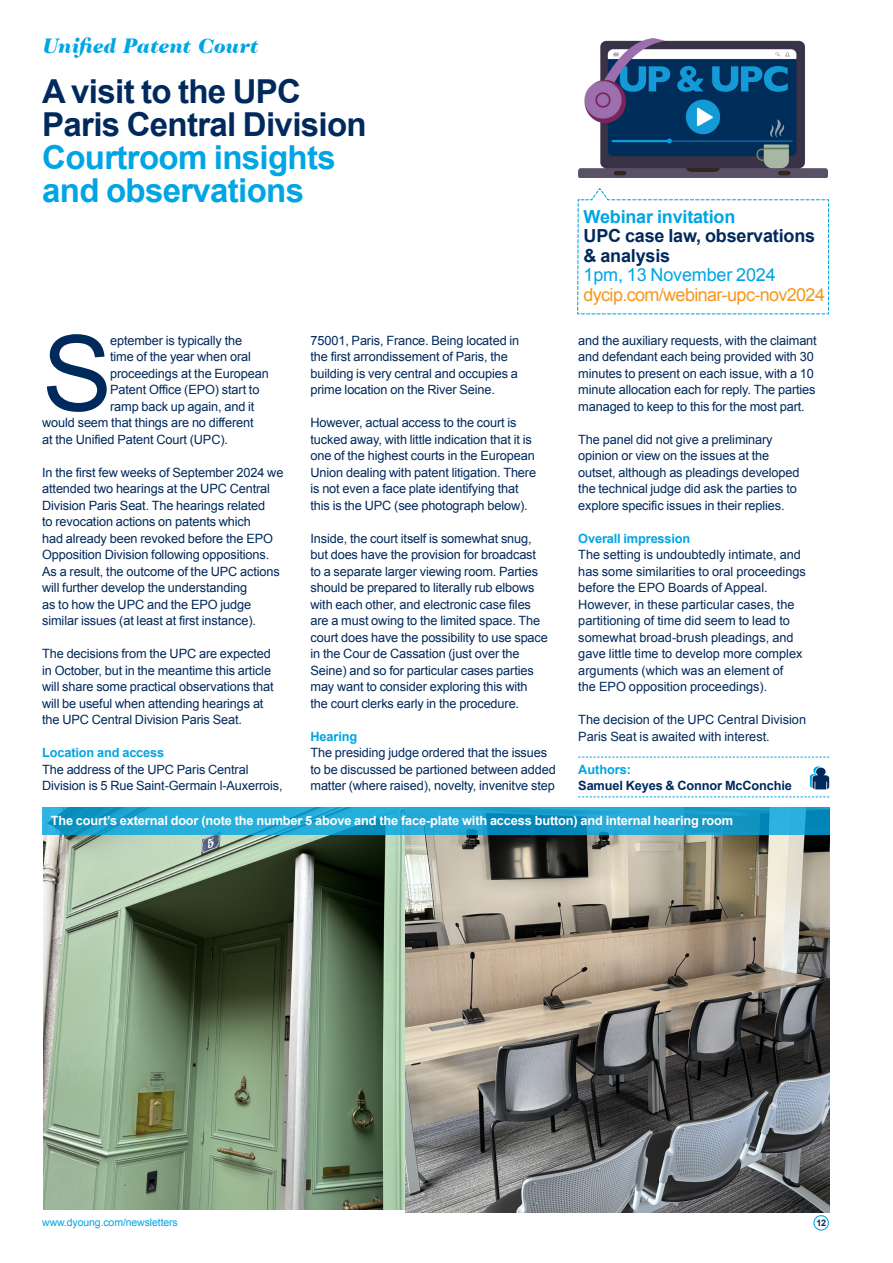
<style>
.page{position:relative;width:893px;height:1263px;background:#fff}
.page>*{position:absolute;margin:0;border:0;box-sizing:border-box;transform-origin:0 0}
.Author_Name{font:105px "Arial";color:#00295c}
.Main_Header_Level_1_Dark_Blue{font:700 33px "Arial";letter-spacing:-.02em;color:#00295c}
.Main_Header_Level_1_Dark_Blue-2{font:700 33px/33px "Arial";letter-spacing:-.02em;color:#00a5e3}
.t1{font:italic 900 21px "Caslon Two Twenty Four";letter-spacing:.01em;color:#00a5e3}
.Paragraph_Style_1{font:700 18px/19.5px "Arial";letter-spacing:-.01em;color:#00295c}
.Paragraph_Style_1-2{font:18px "Arial";letter-spacing:-.035em;color:#f7971d}
.Paragraph_Style_1-3{font:18px "Arial";letter-spacing:-.01em;color:#00a5e3}
.Paragraph_Style_1-4{font:700 18px "Arial";letter-spacing:-.01em;color:#00a5e3}
.Author_Name-2{font:12.75px/16.5px "Arial";letter-spacing:-.01em;color:#00295c}
.t2{font:700 12.75px "Arial";letter-spacing:-.01em;color:#fff}
.Author_Name-3{font:700 12.75px "Arial";letter-spacing:-.01em;color:#00a5e3}
.Author_Name-4{font:700 12.75px "Arial";letter-spacing:-.01em;color:#00295c}
.Author_Small_Sub-Header{font:700 12.75px "Arial";letter-spacing:-.005em;color:#00a5e3}
.URL_Footer{font:10.5px "Arial";letter-spacing:-.01em;color:#00a5e3}
.t3{font:700 9px "Arial";color:#00295c}
</style>
<div class="page">
<svg style="left:578px;top:757px;width:251px;height:1px"></svg>
<svg style="left:578px;top:796px;width:251px;height:1px"></svg>
<svg style="left:813px;top:1215px;width:16px;height:15px"></svg>
<img style="left:43px;top:835px;width:362px;height:375px">
<img style="left:405px;top:835px;width:424px;height:377px">
<svg style="left:42px;top:807px;width:787px;height:28px;background:#1ca1cf"></svg>
<svg style="left:810px;top:766px;width:19px;height:23px"></svg>
<img style="left:578px;top:39px;width:250px;height:139px">
<svg style="left:577px;top:188px;width:253px;height:127px"></svg>
<p class="t1" style="left:42px;top:34px;width:217px">Unified Patent Court</p>
<p class="Main_Header_Level_1_Dark_Blue" style="left:42px;top:70px;width:260px">A visit to the UPC</p>
<p class="Main_Header_Level_1_Dark_Blue" style="left:42px;top:103px;width:326px">Paris Central Division</p>
<p class="Main_Header_Level_1_Dark_Blue-2" style="left:42px;top:142px;width:295px">Courtroom insights and observations</p>
<p class="Paragraph_Style_1-4" style="left:583px;top:204px;width:153px">Webinar invitation</p>
<p class="Paragraph_Style_1" style="left:583px;top:227px;width:233px">UPC case law, observations &amp; analysis</p>
<p class="Paragraph_Style_1-3" style="left:583px;top:263px;width:194px">1pm, 13 November 2024</p>
<p class="Paragraph_Style_1-2" style="left:583px;top:283px;width:243px">dycip.com/webinar-upc-nov2024</p>
<p class="Author_Name" style="left:42px;top:305px;width:72px">S</p>
<p class="Author_Name-2" style="left:110px;top:332px;width:134px">eptember is typically the</p>
<p class="Author_Name-2" style="left:310px;top:332px;width:210px">75001, Paris, France. Being located in the first arrondissement of Paris, the building is very central and occupies a prime location on the River Seine.</p>
<p class="Author_Name-2" style="left:310px;top:414px;width:227px">However, actual access to the court is tucked away, with little indication that it is one of the highest courts in the European Union dealing with patent litigation. There is not even a face plate identifying that this is the UPC (see photograph below).</p>
<p class="Author_Name-2" style="left:310px;top:530px;width:239px">Inside, the court itself is somewhat snug, but does have the provision for broadcast to a separate larger viewing room. Parties should be prepared to literally rub elbows with each other, and electronic case files are a must owing to the limited space. The court does have the possibility to use space in the Cour de Cassation (just over the Seine) and so for particular cases parties may want to consider exploring this with the court clerks early in the procedure.</p>
<p class="Author_Name-3" style="left:310px;top:728px;width:48px">Hearing</p>
<p class="Author_Name-2" style="left:310px;top:744px;width:247px">The presiding judge ordered that the issues to be discussed be partioned between added matter (where raised), novelty, invenitve step</p>
<p class="t2" style="left:51px;top:812px;width:684px">The court’s external door (note the number 5 above and the face-plate with access button) and internal hearing room</p>
<p class="Author_Name-2" style="left:578px;top:332px;width:240px">and the auxiliary requests, with the claimant and defendant each being provided with 30 minutes to present on each issue, with a 10 minute allocation each for reply. The parties managed to keep to this for the most part.</p>
<p class="Author_Name-2" style="left:578px;top:431px;width:223px">The panel did not give a preliminary opinion or view on the issues at the outset, although as pleadings developed the technical judge did ask the parties to explore specific issues in their replies.</p>
<p class="Author_Name-3" style="left:578px;top:530px;width:114px">Overall impression</p>
<p class="Author_Name-2" style="left:578px;top:546px;width:229px">The setting is undoubtedly intimate, and has some similarities to oral proceedings before the EPO Boards of Appeal.<br>However, in these particular cases, the partitioning of time did seem to lead to somewhat broad-brush pleadings, and gave little time to develop more complex arguments (which was an element of<br>the EPO opposition proceedings).</p>
<p class="Author_Name-2" style="left:578px;top:711px;width:229px">The decision of the UPC Central Division<br>Paris Seat is awaited with interest.</p>
<p class="Author_Small_Sub-Header" style="left:578px;top:761px;width:54px">Authors:</p>
<p class="Author_Name-4" style="left:578px;top:777px;width:215px">Samuel Keyes &amp; Connor McConchie</p>
<p class="Author_Name-2" style="left:110px;top:348px;width:142px">time of the year when oral</p>
<p class="Author_Name-2" style="left:110px;top:365px;width:160px">proceedings at the European</p>
<p class="Author_Name-2" style="left:110px;top:381px;width:151px">Patent Office (EPO) start to</p>
<p class="Author_Name-2" style="left:110px;top:398px;width:146px">ramp back up again, and it</p>
<p class="Author_Name-2" style="left:42px;top:414px;width:213px">would seem that things are no different</p>
<p class="Author_Name-2" style="left:42px;top:431px;width:187px">at the Unified Patent Court (UPC).</p>
<p class="Author_Name-2" style="left:42px;top:464px;width:243px">In the first few weeks of September 2024 we attended two hearings at the UPC Central Division Paris Seat. The hearings related<br>to revocation actions on patents which<br>had already been revoked before the EPO Opposition Division following oppositions.<br>As a result, the outcome of the UPC actions will further develop the understanding<br>as to how the UPC and the EPO judge similar issues (at least at first instance).</p>
<p class="Author_Name-2" style="left:42px;top:645px;width:233px">The decisions from the UPC are expected in October, but in the meantime this article will share some practical observations that will be useful when attending hearings at the UPC Central Division Paris Seat.</p>
<p class="Author_Name-3" style="left:42px;top:744px;width:124px">Location and access</p>
<p class="Author_Name-2" style="left:42px;top:761px;width:242px">The address of the UPC Paris Central<br>Division is 5 Rue Saint-Germain l-Auxerrois,</p>
<p class="URL_Footer" style="left:42px;top:1215px;width:137px">www.dyoung.com/newsletters</p>
<p class="t3" style="left:816px;top:1217px;width:11px">12</p>
</div>
